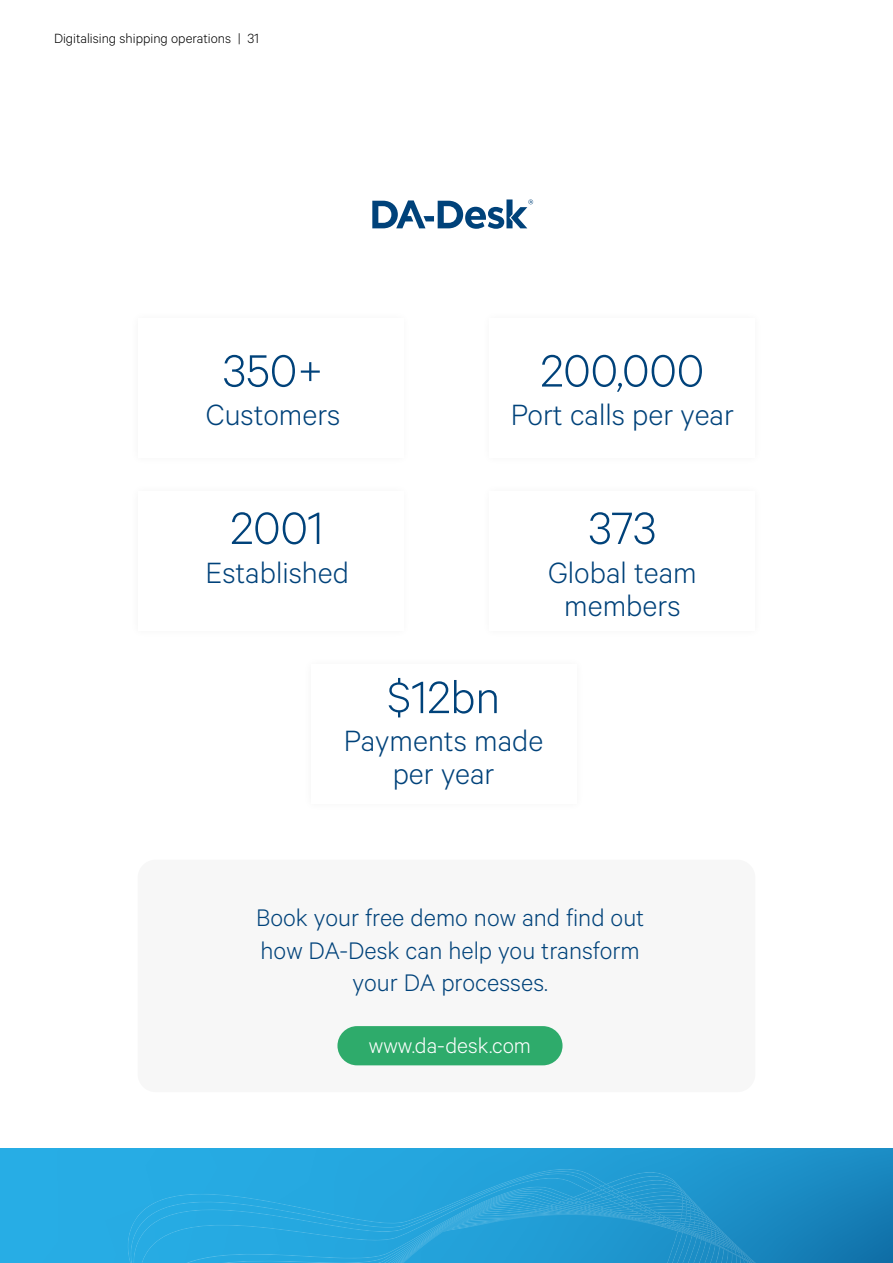
<style>
.page{position:relative;width:893px;height:1263px;background:#fff}
.page>*{position:absolute;margin:0;border:0;box-sizing:border-box;transform-origin:0 0}
.t1{font:300 51px "Calibre";color:#00427a}
.t2{font:300 33px/33px "Calibre";color:#00427a;text-align:center}
.t3{font:300 27px/32.4px "Calibre";color:#00427a;text-align:center}
.t4{font:300 24px "Calibre";color:#fff}
.t5{font:300 15px "Calibre";color:#000}
</style>
<div class="page">
<div style="left:138px;top:860px;width:617px;height:232px;background:#f7f7f7;border-radius:18px"></div>
<div style="left:337px;top:1026px;width:225px;height:39px;background:#2eab6b;border-radius:20px"></div>
<img style="left:0;top:1148px;width:893px;height:115px">
<svg style="left:116px;top:1158px;width:702px;height:105px;background:#25a0d7"></svg>
<svg style="left:372px;top:199px;width:161px;height:30px"></svg>
<p class="t5" style="left:54px;top:30px;width:207px">Digitalising shipping operations | 31</p>
<h1 class="t1" style="left:223px;top:341px;width:102px">350+</h1>
<p class="t2" style="left:206px;top:397px;width:136px">Customers</p>
<h1 class="t1" style="left:541px;top:341px;width:165px">200,000</h1>
<p class="t2" style="left:511px;top:397px;width:225px">Port calls per year</p>
<h1 class="t1" style="left:231px;top:498px;width:95px">2001</h1>
<h1 class="t1" style="left:588px;top:498px;width:69px">373</h1>
<p class="t2" style="left:205px;top:555px;width:145px">Established</p>
<h1 class="t1" style="left:387px;top:667px;width:114px">$12bn</h1>
<p class="t2" style="left:548px;top:555px;width:150px">Global team members</p>
<p class="t2" style="left:344px;top:723px;width:201px">Payments made per year</p>
<p class="t3" style="left:256px;top:900px;width:390px">Book your free demo now and find out how DA-Desk can help you transform your DA processes.</p>
<p class="t4" style="left:369px;top:1031px;width:164px">www.da-desk.com</p>
</div>
